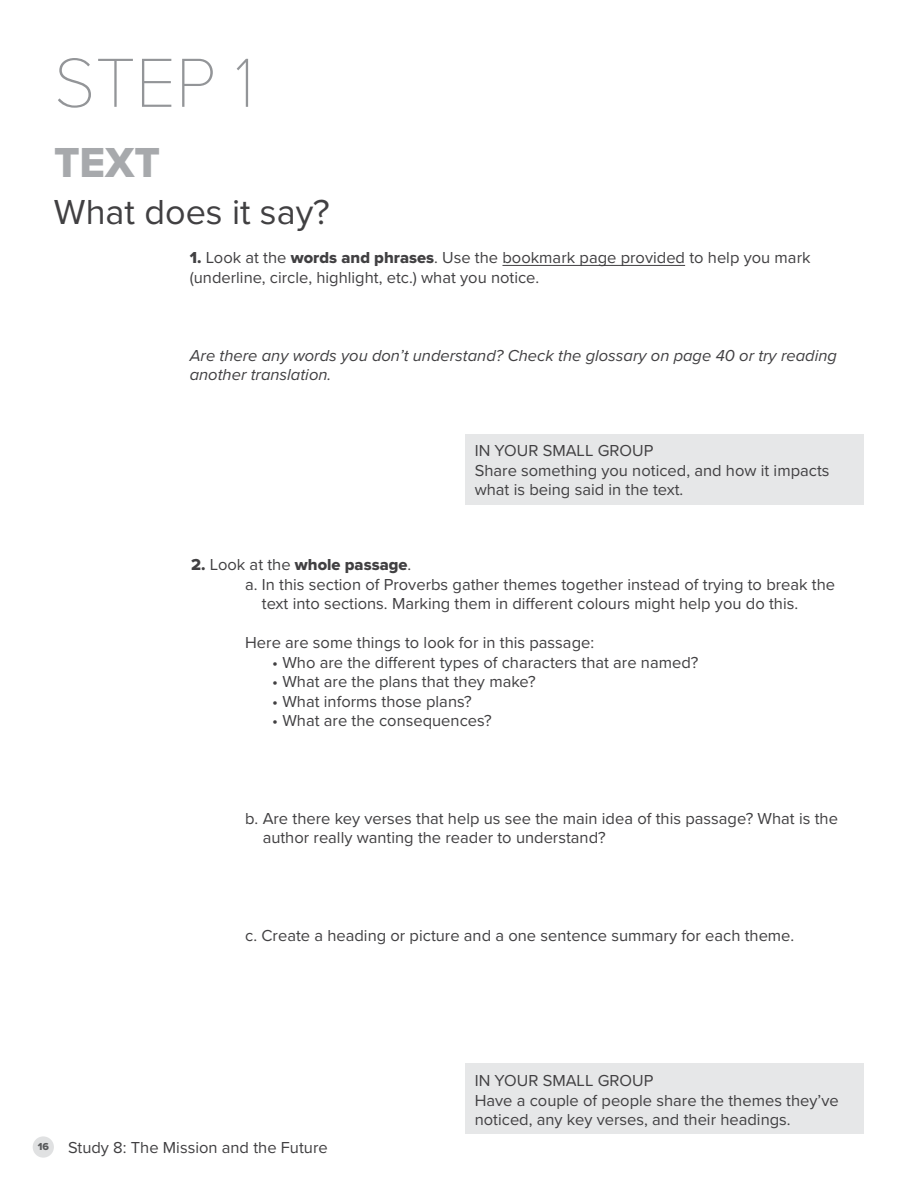
<style>
.page{position:relative;width:918px;height:1188px;background:#fff}
.page>*{position:absolute;margin:0;border:0;box-sizing:border-box;transform-origin:0 0}
.t1{font:100 72px "Proxima Nova T";color:#939598}
.t2{font:43.5px "Proxima Nova Extrabld";color:#a7a9ac}
.t3{font:36px "Proxima Nova";color:#414042}
.t4{font:16.5px/19.5px "Proxima Nova";color:#414042}
.t5{font:italic 16.5px/19.5px "Proxima Nova";color:#414042}
.t6{font:16.5px "Proxima Nova Extrabld";color:#414042}
.t7{font:10.5px "Proxima Nova Extrabld";color:#58595b}
.s1{font-family:"Proxima Nova Extrabld"}
.s2{font-family:"Proxima Nova"}
</style>
<div class="page">
<hr style="left:502px;top:265px;width:183px;height:1px;background:#414042">
<div style="left:466px;top:1064px;width:398px;height:70px;background:#e6e7e8"></div>
<div style="left:33px;top:1136px;width:21px;height:22px;background:#e0e1e2;border-radius:50%"></div>
<div style="left:466px;top:434px;width:398px;height:70px;background:#e6e7e8"></div>
<h1 class="t1" style="left:54px;top:42px;width:202px">STEP 1</h1>
<h2 class="t2" style="left:54px;top:130px;width:108px">TEXT</h2>
<h3 class="t3" style="left:54px;top:185px;width:277px">What does it say?</h3>
<p class="t4" style="left:190px;top:247px;width:622px"><span class="s1">1.</span> Look at the <span class="s1">words and phrases</span>. Use the bookmark page provided to help you mark (underline, circle, highlight, etc.) what you notice.</p>
<p class="t5" style="left:190px;top:345px;width:649px">Are there any words you don’t understand? Check the glossary on page 40 or try reading another translation.</p>
<p class="t4" style="left:475px;top:440px;width:356px">IN YOUR SMALL GROUP<br>Share something you noticed, and how it impacts what is being said in the text.</p>
<p class="t6" style="left:191px;top:553px;width:222px">2. <span class="s2">Look at the</span> whole passage<span class="s2">.</span></p>
<p class="t4" style="left:262px;top:574px;width:575px;text-indent:-17px">a. In this section of Proverbs gather themes together instead of trying to break the text into sections. Marking them in different colours might help you do this.</p>
<p class="t4" style="left:245px;top:633px;width:350px">Here are some things to look for in this passage:</p>
<p class="t4" style="left:272px;top:652px;width:428px">• Who are the different types of characters that are named?</p>
<p class="t4" style="left:272px;top:672px;width:265px">• What are the plans that they make?</p>
<p class="t4" style="left:272px;top:691px;width:201px">• What informs those plans?</p>
<p class="t4" style="left:272px;top:711px;width:221px">• What are the consequences?</p>
<p class="t4" style="left:263px;top:808px;width:577px;text-indent:-17px">b. Are there key verses that help us see the main idea of this passage? What is the author really wanting the reader to understand?</p>
<p class="t4" style="left:245px;top:925px;width:551px">c. Create a heading or picture and a one sentence summary for each theme.</p>
<p class="t7" style="left:38px;top:1139px;width:13px">16</p>
<p class="t4" style="left:68px;top:1137px;width:261px">Study 8: The Mission and the Future</p>
<p class="t4" style="left:475px;top:1070px;width:366px">IN YOUR SMALL GROUP<br>Have a couple of people share the themes they’ve noticed, any key verses, and their headings.</p>
</div>
